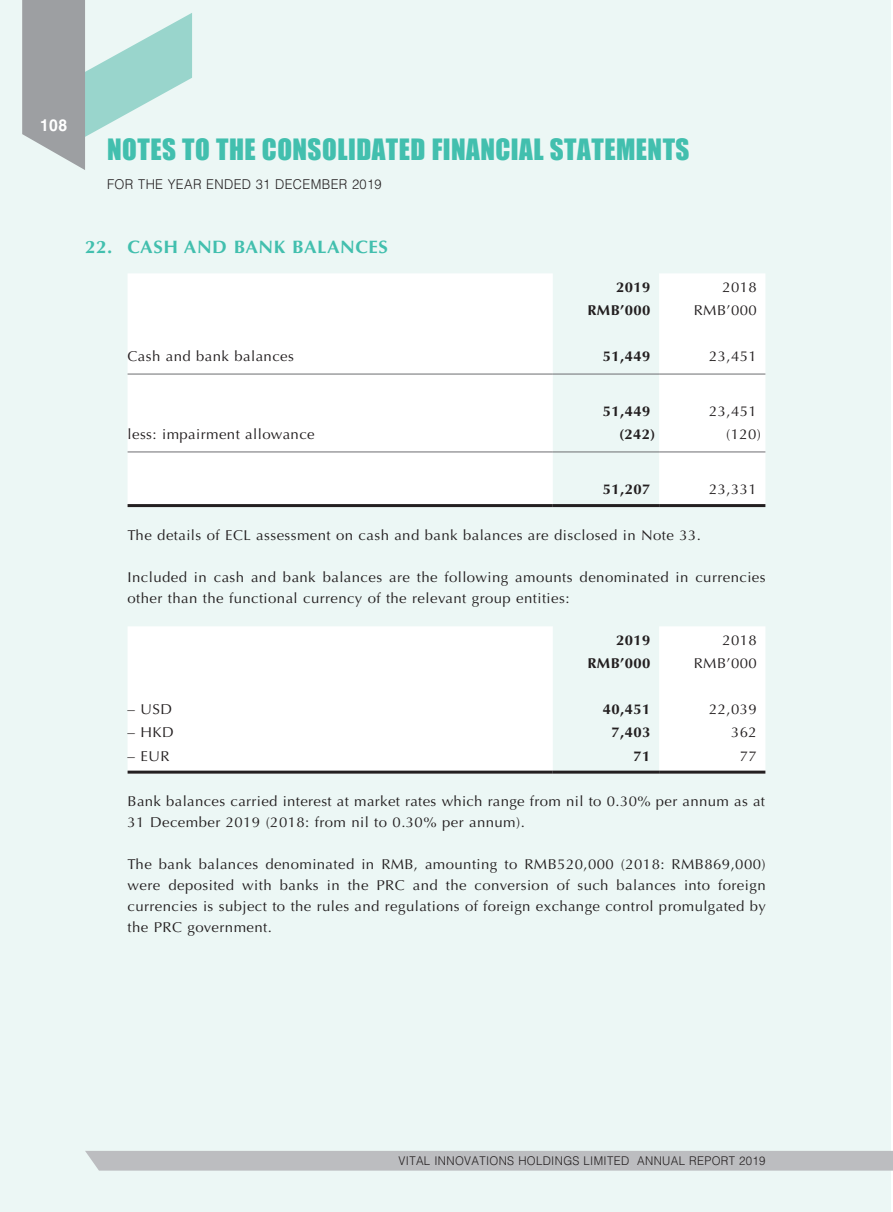
<style>
.page{position:relative;width:893px;height:1212px;background:#fff}
.page>*{position:absolute;margin:0;border:0;box-sizing:border-box;transform-origin:0 0}
.t1{font:27px "Impact";letter-spacing:.015em;color:#42bfae}
._01_H1{font:700 18px "Optima LT Std";letter-spacing:.03em;color:#42bfae;scale:1.05 1}
.t2{font:700 16.5px "Helvetica LT Std";color:#fff;scale:.95 1}
._00_txt{font:14.25px/21px "Optima LT Std";letter-spacing:.03em;color:#231f20;scale:1.05 1}
._50_Table_txt{font:14.25px "Optima LT Std";letter-spacing:.03em;color:#231f20;scale:1.05 1}
._50_Table_txt-2{font:700 14.25px "Optima LT Std";letter-spacing:.03em;color:#231f20;scale:1.05 1}
.t3{font:300 13.5px "Helvetica LT Std";letter-spacing:.03em;color:#231f20;scale:.95 1}
.t4{font:300 12px "Helvetica LT Std";letter-spacing:.03em;color:#231f20;scale:.95 1}
</style>
<div class="page">
<div style="left:0;top:0;width:891px;height:1212px;background:#ecf7f5"></div>
<div style="left:85px;top:1151px;width:808px;height:19px;background:#bcbdc0"></div>
<svg style="left:22px;top:0;width:170px;height:170px"></svg>
<svg style="left:128px;top:273px;width:637px;height:231px;fill:#fff"></svg>
<hr style="left:128px;top:374px;width:425px;height:1px;background:#6c6d70">
<hr style="left:553px;top:374px;width:106px;height:1px;background:#6c6d70">
<hr style="left:659px;top:374px;width:106px;height:1px;background:#6c6d70">
<hr style="left:128px;top:452px;width:425px;height:1px;background:#6c6d70">
<hr style="left:553px;top:452px;width:106px;height:1px;background:#6c6d70">
<hr style="left:659px;top:452px;width:106px;height:1px;background:#6c6d70">
<hr style="left:128px;top:504px;width:425px;height:3px;background:#231f20">
<hr style="left:553px;top:504px;width:106px;height:3px;background:#231f20">
<hr style="left:659px;top:504px;width:106px;height:3px;background:#231f20">
<svg style="left:128px;top:626px;width:637px;height:145px;fill:#fff"></svg>
<hr style="left:128px;top:771px;width:425px;height:3px;background:#231f20">
<hr style="left:553px;top:771px;width:106px;height:3px;background:#231f20">
<hr style="left:659px;top:771px;width:106px;height:3px;background:#231f20">
<p class="t2" style="left:40px;top:115px;width:30px">108</p>
<h1 class="t1" style="left:107px;top:128px;width:584px">NOTES TO THE CONSOLIDATED FINANCIAL STATEMENTS</h1>
<p class="t3" style="left:107px;top:176px;width:290px">FOR THE YEAR ENDED 31 DECEMBER 2019</p>
<p class="_01_H1" style="left:85px;top:236px;width:290px">22. CASH AND BANK BALANCES</p>
<p class="_50_Table_txt-2" style="left:616px;top:279px;width:34px">2019</p>
<p class="_50_Table_txt" style="left:722px;top:279px;width:34px">2018</p>
<p class="_50_Table_txt-2" style="left:587px;top:302px;width:62px">RMB’000</p>
<p class="_50_Table_txt" style="left:694px;top:302px;width:62px">RMB’000</p>
<p class="_50_Table_txt" style="left:128px;top:348px;width:160px">Cash and bank balances</p>
<p class="_50_Table_txt-2" style="left:603px;top:348px;width:47px">51,449</p>
<p class="_50_Table_txt" style="left:709px;top:348px;width:47px">23,451</p>
<p class="_50_Table_txt-2" style="left:603px;top:403px;width:47px">51,449</p>
<p class="_50_Table_txt" style="left:709px;top:403px;width:47px">23,451</p>
<p class="_50_Table_txt" style="left:128px;top:426px;width:180px">less: impairment allowance</p>
<p class="_50_Table_txt-2" style="left:619px;top:426px;width:36px">(242)</p>
<p class="_50_Table_txt" style="left:726px;top:426px;width:35px">(120)</p>
<p class="_50_Table_txt-2" style="left:603px;top:481px;width:47px">51,207</p>
<p class="_50_Table_txt" style="left:709px;top:481px;width:47px">23,331</p>
<p class="_00_txt" style="left:128px;top:525px;width:548px">The details of ECL assessment on cash and bank balances are disclosed in Note 33.</p>
<p class="_00_txt" style="left:128px;top:567px;width:609px">Included in cash and bank balances are the following amounts denominated in currencies other than the functional currency of the relevant group entities:</p>
<p class="_50_Table_txt-2" style="left:616px;top:632px;width:34px">2019</p>
<p class="_50_Table_txt" style="left:722px;top:632px;width:34px">2018</p>
<p class="_50_Table_txt-2" style="left:587px;top:655px;width:62px">RMB’000</p>
<p class="_50_Table_txt" style="left:694px;top:655px;width:62px">RMB’000</p>
<p class="_50_Table_txt" style="left:128px;top:701px;width:44px">– USD</p>
<p class="_50_Table_txt-2" style="left:603px;top:701px;width:47px">40,451</p>
<p class="_50_Table_txt" style="left:709px;top:701px;width:47px">22,039</p>
<p class="_50_Table_txt" style="left:128px;top:724px;width:45px">– HKD</p>
<p class="_50_Table_txt-2" style="left:611px;top:724px;width:39px">7,403</p>
<p class="_50_Table_txt" style="left:731px;top:724px;width:26px">362</p>
<p class="_50_Table_txt" style="left:128px;top:747px;width:41px">– EUR</p>
<p class="_50_Table_txt-2" style="left:633px;top:747px;width:18px">71</p>
<p class="_50_Table_txt" style="left:740px;top:747px;width:18px">77</p>
<p class="_00_txt" style="left:128px;top:791px;width:609px">Bank balances carried interest at market rates which range from nil to 0.30% per annum as at<br>31 December 2019 (2018: from nil to 0.30% per annum).</p>
<p class="_00_txt" style="left:128px;top:854px;width:609px;text-align:justify">The bank balances denominated in RMB, amounting to RMB520,000 (2018: RMB869,000) were deposited with banks in the PRC and the conversion of such balances into foreign currencies is subject to the rules and regulations of foreign exchange control promulgated by the PRC government.</p>
<p class="t4" style="left:399px;top:1153px;width:388px">VITAL INNOVATIONS HOLDINGS LIMITED ANNUAL REPORT 2019</p>
</div>
